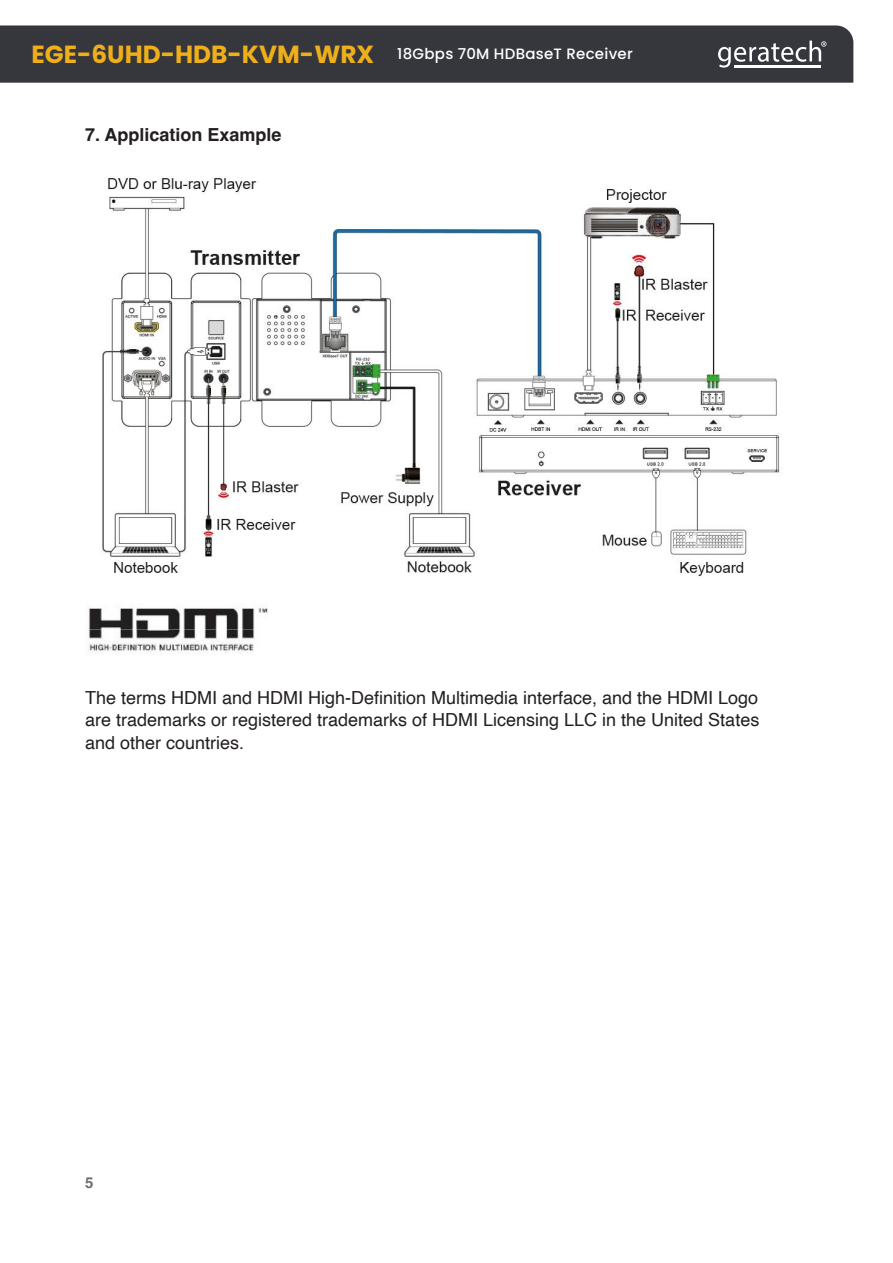
<style>
.page{position:relative;width:893px;height:1263px;background:#fff}
.page>*{position:absolute;margin:0;border:0;box-sizing:border-box;transform-origin:0 0}
.Paragraph{font:18px "Helvetica";color:#231f20}
.Paragraph-2{font:700 18px "Helvetica";color:#231f20}
.t1{font:500 15px "Poppins";letter-spacing:.015em;color:#fff}
.t2{font:700 15px "Helvetica";color:#6c6d70}
.s1{font-weight:700;font-size:24.75px;color:#eeaf1b}
</style>
<div class="page">
<div style="left:0;top:25px;width:853px;height:58px;background:#36373d"></div>
<svg style="left:718px;top:41px;width:108px;height:27px"></svg>
<hr style="left:762px;top:65px;width:30px;height:2px;background:#fff">
<hr style="left:792px;top:65px;width:29px;height:2px;background:#fff">
<hr style="left:734px;top:65px;width:28px;height:2px;background:#fff">
<img style="left:102px;top:176px;width:679px;height:400px">
<img style="left:85px;top:605px;width:183px;height:49px">
<p class="t1" style="left:31px;top:45px;width:603px"><span class="s1">EGE-6UHD-HDB-KVM-WRX</span> 18Gbps 70M HDBaseT Receiver</p>
<p class="Paragraph-2" style="left:85px;top:124px;width:198px">7. Application Example</p>
<p class="Paragraph" style="left:85px;top:683px;width:675px">The terms HDMI and HDMI High-Definition Multimedia interface, and the HDMI Logo</p>
<p class="Paragraph" style="left:85px;top:706px;width:676px">are trademarks or registered trademarks of HDMI Licensing LLC in the United States</p>
<p class="Paragraph" style="left:85px;top:728px;width:161px">and other countries.</p>
<p class="t2" style="left:85px;top:1174px;width:10px">5</p>
</div>
